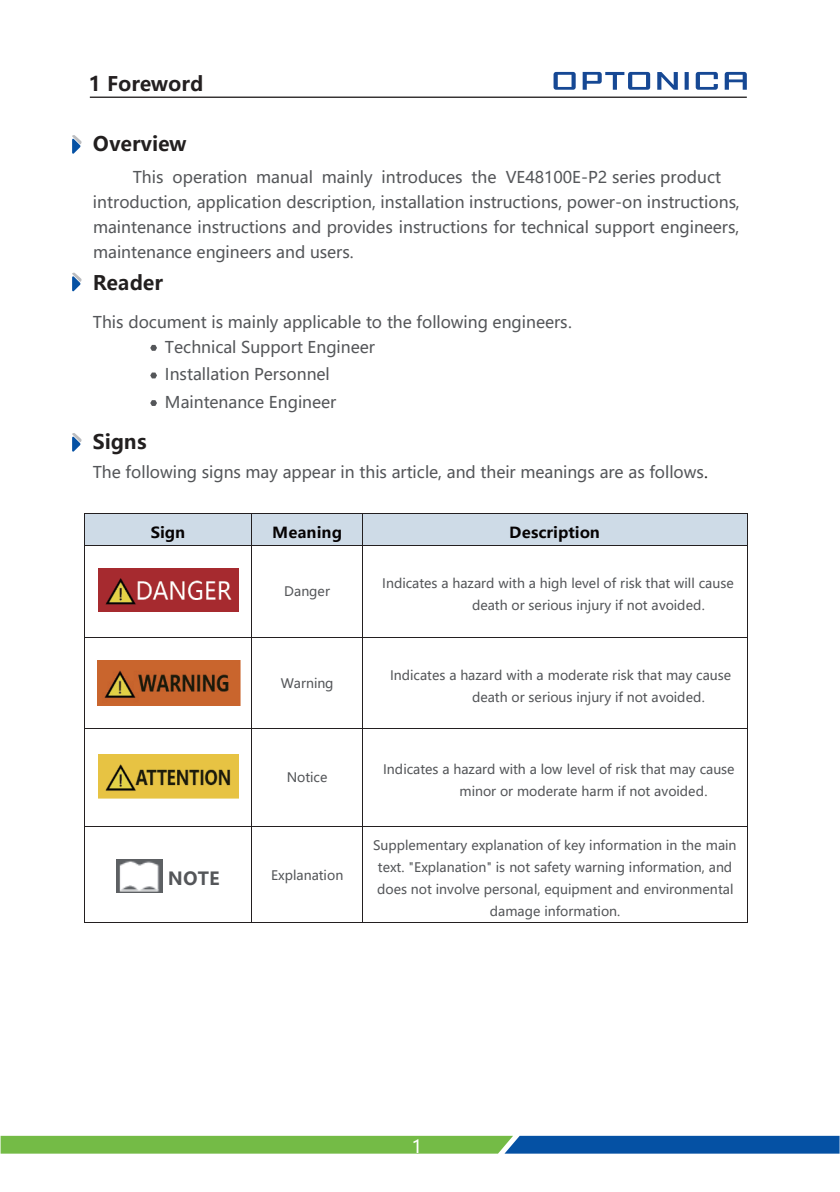
<style>
.page{position:relative;width:840px;height:1192px;background:#fff}
.page>*{position:absolute;margin:0;border:0;box-sizing:border-box;transform-origin:0 0}
.t1{font:700 20px "Microsoft Ya Hei";color:#221f1f}
.t2{font:700 20px "Microsoft Ya Hei";color:#231f20}
.t3{font:700 18px "Microsoft Ya Hei";color:#545659}
.t4{font:18px "Microsoft Ya Hei";color:#fff}
.t5{font:16px/25.2px "Microsoft Ya Hei";color:#545659}
.t6{font:700 15.2px "Microsoft Ya Hei";letter-spacing:.005em;color:#060304}
.t7{font:13px/22px "Microsoft Ya Hei";color:#545659}
.s1{color:#231f20}
</style>
<div class="page">
<hr style="left:90px;top:96px;width:657px;height:2px;background:#221f1f">
<img style="left:98px;top:568px;width:140px;height:43px">
<img style="left:97px;top:660px;width:143px;height:45px">
<img style="left:98px;top:754px;width:140px;height:44px">
<div style="left:85px;top:514px;width:166px;height:31px;background:#cedbe7"></div>
<div style="left:252px;top:514px;width:110px;height:31px;background:#cedbe7"></div>
<div style="left:363px;top:514px;width:384px;height:31px;background:#cedbe7"></div>
<hr style="left:85px;top:513px;width:166px;height:1px;background:#231f20">
<hr style="left:252px;top:513px;width:110px;height:1px;background:#231f20">
<hr style="left:363px;top:513px;width:384px;height:1px;background:#231f20">
<hr style="left:84px;top:514px;width:1px;height:31px;background:#231f20">
<hr style="left:251px;top:514px;width:1px;height:31px;background:#231f20">
<hr style="left:362px;top:514px;width:1px;height:31px;background:#231f20">
<hr style="left:747px;top:514px;width:1px;height:31px;background:#231f20">
<hr style="left:85px;top:545px;width:166px;height:1px;background:#231f20">
<hr style="left:252px;top:545px;width:110px;height:1px;background:#231f20">
<hr style="left:363px;top:545px;width:384px;height:1px;background:#231f20">
<hr style="left:84px;top:545px;width:1px;height:91px;background:#231f20">
<hr style="left:251px;top:545px;width:1px;height:91px;background:#231f20">
<hr style="left:362px;top:545px;width:1px;height:91px;background:#231f20">
<hr style="left:747px;top:545px;width:1px;height:91px;background:#231f20">
<hr style="left:85px;top:636px;width:166px;height:1px;background:#231f20">
<hr style="left:252px;top:636px;width:110px;height:1px;background:#231f20">
<hr style="left:363px;top:636px;width:384px;height:1px;background:#231f20">
<hr style="left:84px;top:637px;width:1px;height:90px;background:#231f20">
<hr style="left:251px;top:637px;width:1px;height:90px;background:#231f20">
<hr style="left:362px;top:637px;width:1px;height:90px;background:#231f20">
<hr style="left:747px;top:637px;width:1px;height:90px;background:#231f20">
<hr style="left:85px;top:727px;width:166px;height:1px;background:#231f20">
<hr style="left:252px;top:727px;width:110px;height:1px;background:#231f20">
<hr style="left:363px;top:727px;width:384px;height:1px;background:#231f20">
<hr style="left:84px;top:728px;width:1px;height:97px;background:#231f20">
<hr style="left:251px;top:728px;width:1px;height:97px;background:#231f20">
<hr style="left:362px;top:728px;width:1px;height:97px;background:#231f20">
<hr style="left:747px;top:728px;width:1px;height:97px;background:#231f20">
<hr style="left:85px;top:825px;width:166px;height:1px;background:#231f20">
<hr style="left:252px;top:825px;width:110px;height:1px;background:#231f20">
<hr style="left:363px;top:825px;width:384px;height:1px;background:#231f20">
<hr style="left:84px;top:826px;width:1px;height:95px;background:#231f20">
<hr style="left:85px;top:921px;width:166px;height:1px;background:#231f20">
<hr style="left:251px;top:826px;width:1px;height:95px;background:#231f20">
<hr style="left:252px;top:921px;width:110px;height:1px;background:#231f20">
<hr style="left:362px;top:826px;width:1px;height:95px;background:#231f20">
<hr style="left:363px;top:921px;width:384px;height:1px;background:#231f20">
<hr style="left:747px;top:826px;width:1px;height:95px;background:#231f20">
<img style="left:117px;top:859px;width:45px;height:33px">
<svg style="left:150px;top:345px;width:7px;height:6px"></svg>
<svg style="left:150px;top:372px;width:7px;height:6px"></svg>
<svg style="left:150px;top:400px;width:7px;height:6px"></svg>
<svg style="left:72px;top:433px;width:10px;height:18px"></svg>
<svg style="left:72px;top:272px;width:10px;height:19px"></svg>
<svg style="left:72px;top:135px;width:10px;height:19px"></svg>
<svg style="left:1px;top:1135px;width:839px;height:18px;background:#529772"></svg>
<svg style="left:554px;top:72px;width:193px;height:18px"></svg>
<p class="t2" style="left:89px;top:70px;width:116px">1 Foreword</p>
<p class="t1" style="left:93px;top:129px;width:95px">Overview</p>
<p class="t5" style="left:93px;top:164px;width:648px;text-indent:40px">This operation manual mainly introduces the VE48100E-P2 series product introduction, application description, installation instructions, power-on instructions, maintenance instructions and provides instructions for technical support engineers, maintenance engineers and users.</p>
<p class="t1" style="left:93px;top:269px;width:72px">Reader</p>
<p class="t5" style="left:165px;top:309px;width:408px;text-indent:-72px">This document is mainly applicable to the following engineers.<br>Technical Support Engineer</p>
<p class="t5" style="left:165px;top:359px;width:173px;line-height:28.4px">Installation Personnel<br>Maintenance Engineer</p>
<p class="t1" style="left:93px;top:428px;width:55px">Signs</p>
<p class="t5" style="left:93px;top:459px;width:617px">The following signs may appear in this article, and their meanings are as follows<span class="s1">.</span></p>
<p class="t6" style="left:151px;top:521px;width:36px">Sign</p>
<p class="t6" style="left:272px;top:521px;width:71px">Meaning</p>
<p class="t6" style="left:509px;top:521px;width:92px">Description</p>
<p class="t7" style="left:284px;top:580px;width:47px">Danger</p>
<p class="t7" style="left:472px;top:572px;width:263px;text-indent:-90px">Indicates a hazard with a high level of risk that will cause death or serious injury if not avoided.</p>
<p class="t7" style="left:281px;top:671px;width:54px">Warning</p>
<p class="t7" style="left:472px;top:663px;width:261px;text-indent:-82px">Indicates a hazard with a moderate risk that may cause death or serious injury if not avoided.</p>
<p class="t7" style="left:287px;top:766px;width:42px">Notice</p>
<p class="t7" style="left:460px;top:757px;width:277px;text-indent:-76px">Indicates a hazard with a low level of risk that may cause minor or moderate harm if not avoided.</p>
<p class="t3" style="left:168px;top:865px;width:53px">NOTE</p>
<p class="t7" style="left:271px;top:863px;width:74px">Explanation</p>
<p class="t7" style="left:373px;top:833px;width:365px;text-align:center">Supplementary explanation of key information in the main text. "Explanation" is not safety warning information, and does not involve personal, equipment and environmental damage information.</p>
<p class="t4" style="left:412px;top:1133px;width:12px">1</p>
</div>
